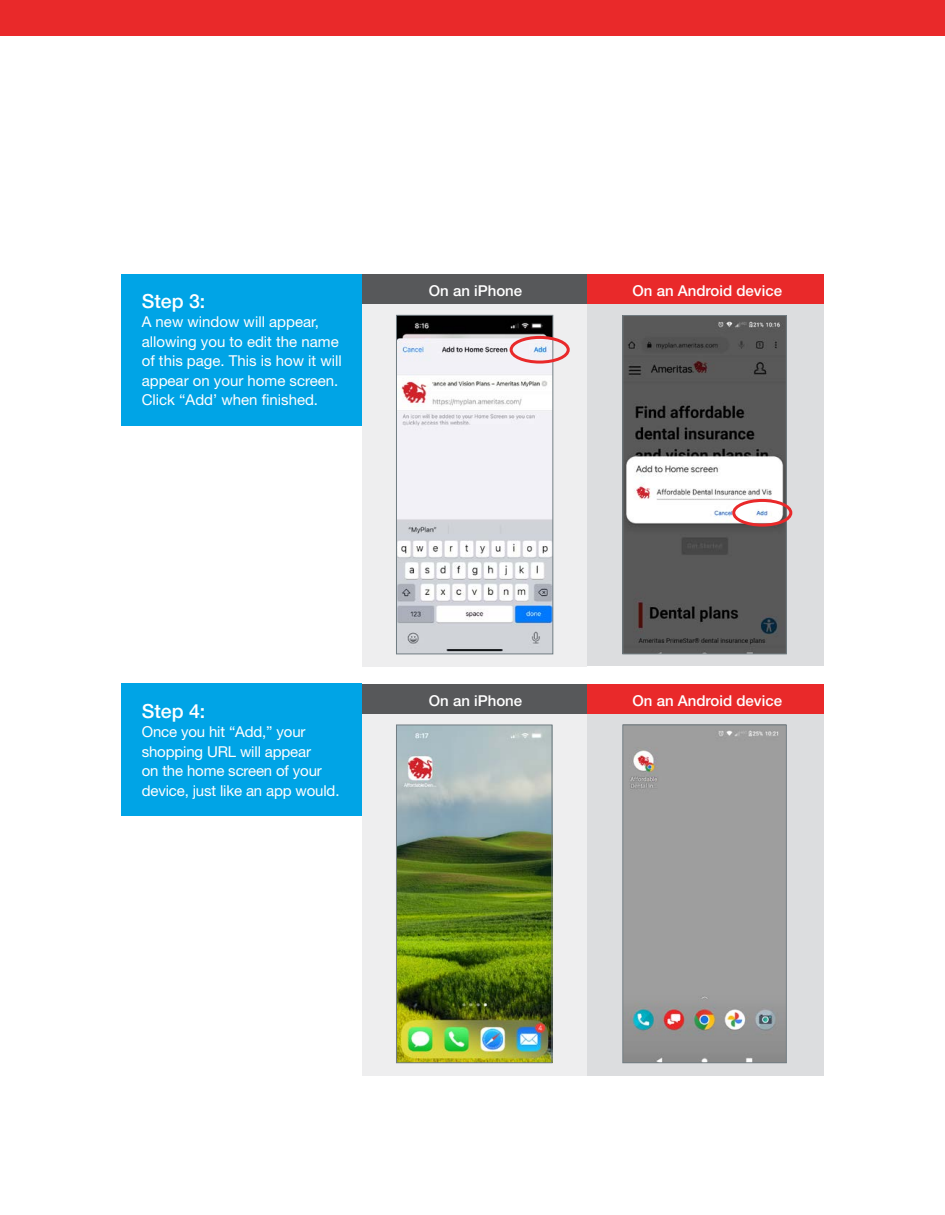
<style>
.page{position:relative;width:945px;height:1215px;background:#fff}
.page>*{position:absolute;margin:0;border:0;box-sizing:border-box;transform-origin:0 0}
.subhead{font:500 19.5px "Helvetica Neue LT Std";color:#fff}
.rev_body{font:15px/19.5px "Helvetica Neue LT Std";color:#fff}
.subhead-2{font:500 15px "Helvetica Neue LT Std";color:#fff}
</style>
<div class="page">
<div style="left:0;top:0;width:945px;height:36px;background:#e9292a"></div>
<div style="left:587px;top:713px;width:237px;height:362px;background:#dcdddf"></div>
<div style="left:362px;top:712px;width:225px;height:363px;background:#eeeeef"></div>
<div style="left:587px;top:304px;width:237px;height:362px;background:#dcdddf"></div>
<div style="left:362px;top:303px;width:225px;height:363px;background:#eeeeef"></div>
<div style="left:587px;top:684px;width:237px;height:30px;background:#e9292a"></div>
<div style="left:587px;top:274px;width:237px;height:30px;background:#e9292a"></div>
<div style="left:362px;top:684px;width:225px;height:30px;background:#57585a"></div>
<div style="left:362px;top:274px;width:225px;height:30px;background:#57585a"></div>
<div style="left:122px;top:274px;width:240px;height:152px;background:#00a4e6"></div>
<div style="left:122px;top:684px;width:240px;height:132px;background:#00a4e6"></div>
<img style="left:398px;top:727px;width:152px;height:334px">
<div style="left:396px;top:725px;width:156px;height:338px;border:1px solid #717d83"></div>
<img style="left:624px;top:727px;width:161px;height:334px">
<div style="left:622px;top:725px;width:165px;height:338px;border:1px solid #717d83"></div>
<img style="left:398px;top:317px;width:153px;height:335px">
<div style="left:396px;top:315px;width:157px;height:339px;border:1px solid #717d83"></div>
<img style="left:624px;top:317px;width:161px;height:335px">
<div style="left:622px;top:315px;width:165px;height:339px;border:1px solid #717d83"></div>
<div style="left:510px;top:336px;width:60px;height:28px;border:3px solid #e9292a;border-radius:50%"></div>
<div style="left:732px;top:499px;width:60px;height:28px;border:3px solid #e9292a;border-radius:50%"></div>
<p class="subhead" style="left:142px;top:289px;width:65px">Step 3:</p>
<p class="rev_body" style="left:142px;top:312px;width:202px">A new window will appear, allowing you to edit the name of this page. This is how it will appear on your home screen.<br>Click “Add’ when finished.</p>
<p class="subhead-2" style="left:429px;top:282px;width:95px">On an iPhone</p>
<p class="subhead-2" style="left:633px;top:282px;width:151px">On an Android device</p>
<p class="subhead" style="left:142px;top:699px;width:65px">Step 4:</p>
<p class="rev_body" style="left:142px;top:722px;width:199px">Once you hit “Add,” your shopping URL will appear<br>on the home screen of your device, just like an app would.</p>
<p class="subhead-2" style="left:429px;top:692px;width:95px">On an iPhone</p>
<p class="subhead-2" style="left:633px;top:692px;width:151px">On an Android device</p>
</div>
